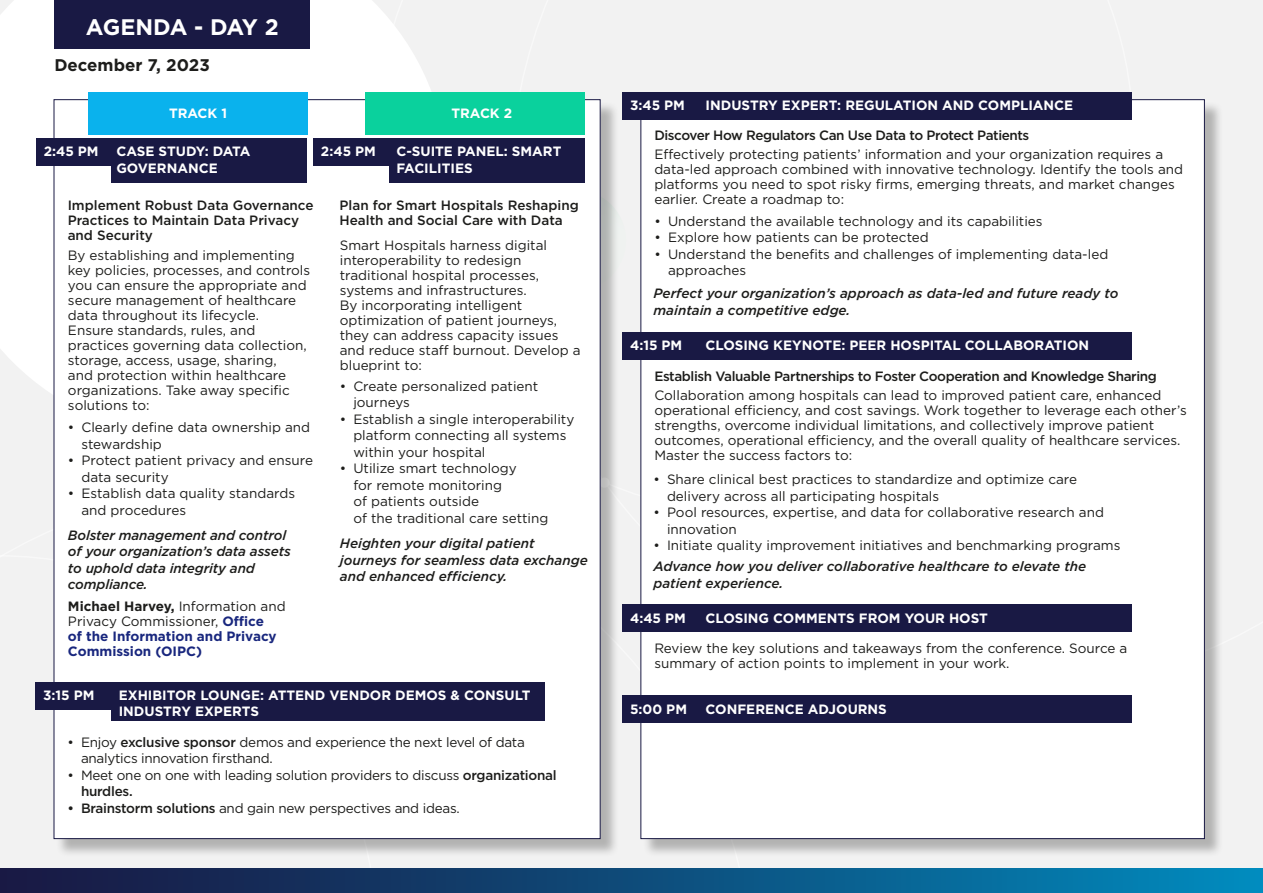
<style>
.page{position:relative;width:1263px;height:893px;background:#fff}
.page>*{position:absolute;margin:0;border:0;box-sizing:border-box;transform-origin:0 0}
.t1{font:700 22.5px "Gotham";letter-spacing:-.045em;color:#fff}
.t2{font:700 16.8px "Gotham";color:#1d1d1b}
.t3{font:13.5px/15px "Gotham";color:#1d1d1b}
.t4{font:italic 500 13.5px/16.5px "Gotham";color:#1d1d1b}
.t5{font:700 13.5px/16.2px "Gotham";color:#fff}
.t6{font:13.5px/16.5px "Gotham";letter-spacing:-.02em;color:#1d1d1b}
.t7{font:500 13.5px/15px "Gotham";color:#1d1d1b}
.t8{font:500 13.5px "Gotham";letter-spacing:-.02em;color:#1d1d1b}
.t9{font:700 13.5px/15px "Gotham";color:#19277e}
.s1{color:#1d1d1b}
.s2{font-weight:400;color:#1d1d1b}
.s3{font-weight:500}
</style>
<div class="page">
<svg style="left:0;top:0;width:376px;height:437px"></svg>
<div style="left:1134px;top:0;width:129px;height:691px;background:#f2f2f2"></div>
<div style="left:376px;top:0;width:758px;height:487px;background:#f2f2f2"></div>
<div style="left:0;top:487px;width:755px;height:381px;background:#f2f2f2"></div>
<div style="left:0;top:555px;width:377px;height:313px;background:#f2f2f2"></div>
<svg style="left:619px;top:190px;width:7px;height:101px"></svg>
<div style="left:56px;top:101px;width:563px;height:756px;background:#1d1d1b;opacity:.3"></div>
<div style="left:54px;top:99px;width:546px;height:740px;background:#fff;border:1px solid #191944"></div>
<div style="left:643px;top:101px;width:581px;height:756px;background:#1d1d1b;opacity:.3"></div>
<div style="left:640px;top:99px;width:565px;height:740px;background:#fff;border:1px solid #191944"></div>
<div style="left:0;top:868px;width:1263px;height:25px;background:linear-gradient(to right,#1a133d,#0189bb)"></div>
<div style="left:88px;top:92px;width:220px;height:42px;background:#0ab2ed"></div>
<div style="left:36px;top:138px;width:76px;height:28px;background:#191944"></div>
<div style="left:112px;top:138px;width:195px;height:45px;background:#191944"></div>
<div style="left:365px;top:92px;width:220px;height:42px;background:#0ad19d"></div>
<div style="left:313px;top:138px;width:76px;height:28px;background:#191944"></div>
<div style="left:389px;top:138px;width:195px;height:45px;background:#191944"></div>
<div style="left:36px;top:682px;width:75px;height:27px;background:#191944"></div>
<div style="left:111px;top:682px;width:433px;height:38px;background:#191944"></div>
<div style="left:622px;top:92px;width:76px;height:28px;background:#191944"></div>
<div style="left:622px;top:332px;width:76px;height:27px;background:#191944"></div>
<div style="left:622px;top:605px;width:76px;height:27px;background:#191944"></div>
<div style="left:622px;top:696px;width:76px;height:27px;background:#191944"></div>
<div style="left:698px;top:92px;width:433px;height:28px;background:#191944"></div>
<div style="left:698px;top:332px;width:433px;height:27px;background:#191944"></div>
<div style="left:698px;top:605px;width:433px;height:27px;background:#191944"></div>
<div style="left:698px;top:696px;width:433px;height:27px;background:#191944"></div>
<div style="left:54px;top:0;width:256px;height:48px;background:#191944"></div>
<h1 class="t1" style="left:86px;top:12px;width:194px">AGENDA - DAY 2</h1>
<p class="t2" style="left:54px;top:54px;width:157px">December 7, 2023</p>
<p class="t5" style="left:169px;top:105px;width:60px">TRACK 1</p>
<p class="t5" style="left:44px;top:143px;width:56px">2:45 PM</p>
<p class="t5" style="left:116px;top:143px;width:136px">CASE STUDY: DATA<br>GOVERNANCE</p>
<p class="t5" style="left:451px;top:105px;width:62px">TRACK 2</p>
<p class="t5" style="left:321px;top:143px;width:56px">2:45 PM</p>
<p class="t5" style="left:396px;top:143px;width:166px">C-SUITE PANEL: SMART<br>FACILITIES</p>
<p class="t7" style="left:68px;top:198px;width:247px">Implement Robust Data Governance<br>Practices to Maintain Data Privacy and Security</p>
<p class="t7" style="left:340px;top:198px;width:241px">Plan for Smart Hospitals Reshaping<br>Health and Social Care with Data</p>
<p class="t3" style="left:68px;top:248px;width:244px">By establishing and implementing key policies, processes, and controls you can ensure the appropriate and secure management of healthcare data throughout its lifecycle.<br>Ensure standards, rules, and practices governing data collection, storage, access, usage, sharing,<br>and protection within healthcare organizations. Take away specific solutions to:</p>
<p class="t3" style="left:340px;top:237px;width:242px">Smart Hospitals harness digital interoperability to redesign traditional hospital processes, systems and infrastructures.<br>By incorporating intelligent optimization of patient journeys, they can address capacity issues and reduce staff burnout. Develop a blueprint to:</p>
<p class="t3" style="left:353px;top:378px;width:187px;line-height:16.5px;text-indent:-14px">• Create personalized patient journeys</p>
<p class="t3" style="left:353px;top:411px;width:223px;line-height:16.5px;text-indent:-14px">• Establish a single interoperability platform connecting all systems within your hospital</p>
<p class="t3" style="left:353px;top:460px;width:197px;line-height:16.5px;text-indent:-14px">• Utilize smart technology<br>for remote monitoring<br>of patients outside<br>of the traditional care setting</p>
<p class="t3" style="left:81px;top:419px;width:230px;line-height:16.5px;text-indent:-14px">• Clearly define data ownership and stewardship</p>
<p class="t3" style="left:81px;top:452px;width:233px;line-height:16.5px;text-indent:-14px">• Protect patient privacy and ensure data security</p>
<p class="t3" style="left:81px;top:485px;width:215px;line-height:16.5px;text-indent:-14px">• Establish data quality standards and procedures</p>
<p class="t4" style="left:68px;top:526px;width:224px">Bolster management and control of your organization’s data assets to uphold data integrity and compliance.</p>
<p class="t4" style="left:340px;top:535px;width:249px">Heighten your digital patient journeys for seamless data exchange and enhanced efficiency.</p>
<p class="t9" style="left:68px;top:599px;width:219px"><span class="s1">Michael Harvey,</span> <span class="s2">Information and<br>Privacy Commissioner,</span> Office<br>of the Information and Privacy<br>Commission (OIPC)</p>
<p class="t5" style="left:43px;top:687px;width:53px">3:15 PM</p>
<p class="t5" style="left:119px;top:687px;width:413px">EXHIBITOR LOUNGE: ATTEND VENDOR DEMOS &amp; CONSULT<br>INDUSTRY EXPERTS</p>
<p class="t6" style="left:81px;top:733px;width:445px;text-indent:-14px">• Enjoy <span class="s3">exclusive sponsor</span> demos and experience the next level of data analytics innovation firsthand.</p>
<p class="t6" style="left:81px;top:766px;width:477px;text-indent:-14px">• Meet one on one with leading solution providers to discuss <span class="s3">organizational hurdles.</span></p>
<p class="t6" style="left:68px;top:799px;width:394px"><span class="s3">• Brainstorm solutions</span> and gain new perspectives and ideas.</p>
<p class="t5" style="left:630px;top:97px;width:56px">3:45 PM</p>
<p class="t5" style="left:706px;top:97px;width:369px">INDUSTRY EXPERT: REGULATION AND COMPLIANCE</p>
<p class="t8" style="left:654px;top:126px;width:377px">Discover How Regulators Can Use Data to Protect Patients</p>
<p class="t3" style="left:654px;top:147px;width:530px">Effectively protecting patients’ information and your organization requires a data-led approach combined with innovative technology. Identify the tools and platforms you need to spot risky firms, emerging threats, and market changes earlier. Create a roadmap to:</p>
<p class="t3" style="left:654px;top:213px;width:390px">• Understand the available technology and its capabilities</p>
<p class="t3" style="left:654px;top:230px;width:276px">• Explore how patients can be protected</p>
<p class="t3" style="left:668px;top:245px;width:442px;line-height:16.5px;text-indent:-14px">• Understand the benefits and challenges of implementing data-led approaches</p>
<p class="t4" style="left:653px;top:285px;width:467px">Perfect your organization’s approach as data-led and future ready to maintain a competitive edge.</p>
<p class="t5" style="left:630px;top:337px;width:54px">4:15 PM</p>
<p class="t5" style="left:706px;top:337px;width:385px">CLOSING KEYNOTE: PEER HOSPITAL COLLABORATION</p>
<p class="t8" style="left:654px;top:367px;width:504px">Establish Valuable Partnerships to Foster Cooperation and Knowledge Sharing</p>
<p class="t3" style="left:654px;top:388px;width:534px">Collaboration among hospitals can lead to improved patient care, enhanced operational efficiency, and cost savings. Work together to leverage each other’s strengths, overcome individual limitations, and collectively improve patient outcomes, operational efficiency, and the overall quality of healthcare services.<br>Master the success factors to:</p>
<p class="t3" style="left:667px;top:471px;width:412px;line-height:16.5px;text-indent:-14px">• Share clinical best practices to standardize and optimize care delivery across all participating hospitals</p>
<p class="t3" style="left:667px;top:504px;width:438px;line-height:16.5px;text-indent:-14px">• Pool resources, expertise, and data for collaborative research and innovation</p>
<p class="t3" style="left:653px;top:538px;width:468px">• Initiate quality improvement initiatives and benchmarking programs</p>
<p class="t4" style="left:653px;top:558px;width:434px">Advance how you deliver collaborative healthcare to elevate the patient experience.</p>
<p class="t5" style="left:630px;top:610px;width:57px">4:45 PM</p>
<p class="t5" style="left:706px;top:610px;width:284px">CLOSING COMMENTS FROM YOUR HOST</p>
<p class="t3" style="left:654px;top:641px;width:475px">Review the key solutions and takeaways from the conference. Source a summary of action points to implement in your work.</p>
<p class="t5" style="left:630px;top:701px;width:58px">5:00 PM</p>
<p class="t5" style="left:706px;top:701px;width:183px">CONFERENCE ADJOURNS</p>
</div>
